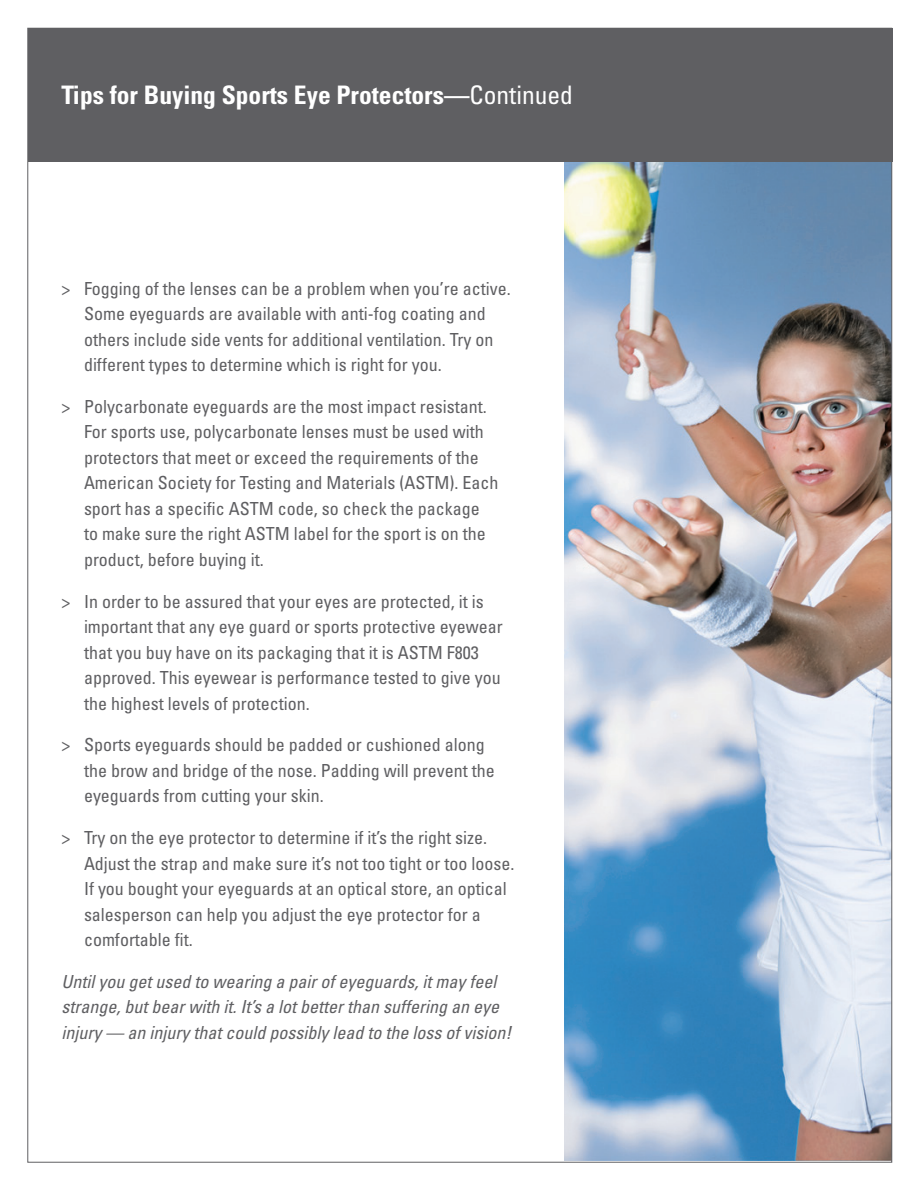
<style>
.page{position:relative;width:918px;height:1188px;background:#fff}
.page>*{position:absolute;margin:0;border:0;box-sizing:border-box;transform-origin:0 0}
.t1{font:700 condensed 25.5px "Univers LT Std";color:#fff}
.BODY{font:condensed 18px/25.5px "Univers LT Std";color:#5f5f62}
.BODY-2{font:italic condensed 18px/25.5px "Univers LT Std";color:#5f5f62}
.s1{font-weight:400}
</style>
<div class="page">
<img style="left:565px;top:162px;width:325px;height:999px">
<div style="left:28px;top:28px;width:865px;height:133px;background:#5f5f62"></div>
<p class="t1" style="left:62px;top:79px;width:513px">Tips for Buying Sports Eye Protectors—<span class="s1">Continued</span></p>
<p class="BODY" style="left:84px;top:275px;width:428px;text-indent:-22px">&gt; Fogging of the lenses can be a problem when you’re active.<br>Some eyeguards are available with anti-fog coating and others include side vents for additional ventilation. Try on different types to determine which is right for you.</p>
<p class="BODY" style="left:84px;top:394px;width:416px;text-indent:-22px">&gt; Polycarbonate eyeguards are the most impact resistant.<br>For sports use, polycarbonate lenses must be used with protectors that meet or exceed the requirements of the American Society for Testing and Materials (ASTM). Each sport has a specific ASTM code, so check the package<br>to make sure the right ASTM label for the sport is on the product, before buying it.</p>
<p class="BODY" style="left:84px;top:588px;width:420px;text-indent:-22px">&gt; In order to be assured that your eyes are protected, it is important that any eye guard or sports protective eyewear that you buy have on its packaging that it is ASTM F803 approved. This eyewear is performance tested to give you the highest levels of protection.</p>
<p class="BODY" style="left:84px;top:732px;width:412px;text-indent:-22px">&gt; Sports eyeguards should be padded or cushioned along the brow and bridge of the nose. Padding will prevent the eyeguards from cutting your skin.</p>
<p class="BODY" style="left:84px;top:825px;width:432px;text-indent:-22px">&gt; Try on the eye protector to determine if it’s the right size.<br>Adjust the strap and make sure it’s not too tight or too loose.<br>If you bought your eyeguards at an optical store, an optical salesperson can help you adjust the eye protector for a comfortable fit.</p>
<p class="BODY-2" style="left:62px;top:969px;width:451px">Until you get used to wearing a pair of eyeguards, it may feel strange, but bear with it. It’s a lot better than suffering an eye injury — an injury that could possibly lead to the loss of vision!</p>
</div>
